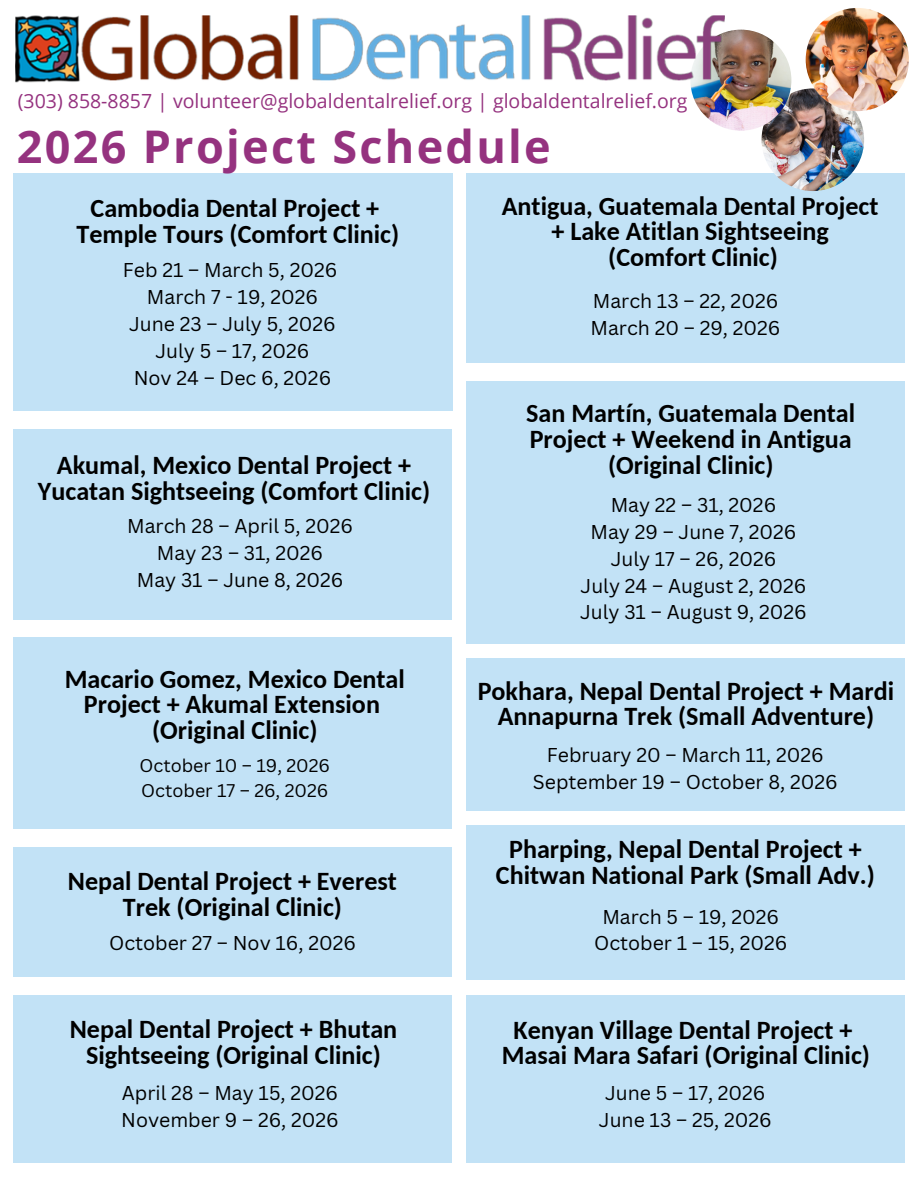
<style>
.page{position:relative;width:918px;height:1188px;background:#fff}
.page>*{position:absolute;margin:0;border:0;box-sizing:border-box;transform-origin:0 0}
.t1{font:700 45px "Open Sans";letter-spacing:.05em;color:#95327f}
.t2{font:700 26.1px/25.7px "Carlito";color:#000;text-align:center}
.t3{font:19.5px "Canva Sans";color:#000}
.t4{font:19.5px "Open Sans";color:#95327f}
.t5{font:17.85px "Canva Sans";color:#000}
</style>
<div class="page">
<div style="left:466px;top:995px;width:439px;height:167px;background:#c2e2f6"></div>
<div style="left:466px;top:173px;width:439px;height:190px;background:#c2e2f6"></div>
<div style="left:466px;top:381px;width:439px;height:263px;background:#c2e2f6"></div>
<div style="left:466px;top:826px;width:439px;height:154px;background:#c2e2f6"></div>
<div style="left:466px;top:658px;width:439px;height:153px;background:#c2e2f6"></div>
<div style="left:13px;top:847px;width:439px;height:130px;background:#c2e2f6"></div>
<div style="left:13px;top:429px;width:439px;height:190px;background:#c2e2f6"></div>
<div style="left:13px;top:638px;width:439px;height:191px;background:#c2e2f6"></div>
<div style="left:13px;top:173px;width:439px;height:238px;background:#c2e2f6"></div>
<img style="left:762px;top:88px;width:102px;height:103px;border-radius:50%">
<img style="left:806px;top:8px;width:103px;height:103px;border-radius:50%">
<img style="left:690px;top:30px;width:101px;height:101px;border-radius:50%">
<img style="left:15px;top:15px;width:710px;height:73px">
<div style="left:13px;top:995px;width:439px;height:167px;background:#c2e2f6"></div>
<h2 class="t4" style="left:18px;top:87px;width:671px">(303) 858-8857 | volunteer@globaldentalrelief.org | globaldentalrelief.org</h2>
<p class="t1" style="left:17px;top:115px;width:535px">2026 Project Schedule</p>
<p class="t2" style="left:76px;top:198px;width:324px">Cambodia Dental Project +<br>Temple Tours (Comfort Clinic)</p>
<p class="t3" style="left:123px;top:257px;width:216px">Feb 21 – March 5, 2026</p>
<h2 class="t3" style="left:147px;top:283px;width:173px">March 7 - 19, 2026</h2>
<p class="t3" style="left:129px;top:310px;width:208px">June 23 – July 5, 2026</p>
<p class="t3" style="left:156px;top:337px;width:155px">July 5 – 17, 2026</p>
<h2 class="t3" style="left:134px;top:364px;width:199px">Nov 24 – Dec 6, 2026</h2>
<p class="t2" style="left:38px;top:455px;width:394px">Akumal, Mexico Dental Project +<br>Yucatan Sightseeing (Comfort Clinic)</p>
<p class="t3" style="left:127px;top:512px;width:227px">March 28 – April 5, 2026</p>
<h2 class="t3" style="left:157px;top:539px;width:168px">May 23 – 31, 2026</h2>
<p class="t3" style="left:137px;top:566px;width:208px">May 31 – June 8, 2026</p>
<p class="t2" style="left:65px;top:668px;width:342px">Macario Gomez, Mexico Dental<br>Project + Akumal Extension (Original Clinic)</p>
<h2 class="t5" style="left:140px;top:753px;width:192px">October 10 – 19, 2026</h2>
<p class="t5" style="left:141px;top:778px;width:189px">October 17 – 26, 2026</p>
<p class="t2" style="left:68px;top:871px;width:331px">Nepal Dental Project + Everest<br>Trek (Original Clinic)</p>
<p class="t3" style="left:109px;top:929px;width:248px">October 27 – Nov 16, 2026</p>
<p class="t2" style="left:70px;top:1019px;width:329px">Nepal Dental Project + Bhutan<br>Sightseeing (Original Clinic)</p>
<h2 class="t3" style="left:122px;top:1079px;width:218px">April 28 – May 15, 2026</h2>
<p class="t3" style="left:121px;top:1106px;width:219px">November 9 – 26, 2026</p>
<p class="t2" style="left:502px;top:195px;width:378px">Antigua, Guatemala Dental Project + Lake Atitlan Sightseeing (Comfort Clinic)</p>
<p class="t3" style="left:593px;top:287px;width:187px">March 13 – 22, 2026</p>
<h1 class="t3" style="left:591px;top:314px;width:191px">March 20 – 29, 2026</h1>
<p class="t2" style="left:526px;top:403px;width:330px">San Martín, Guatemala Dental<br>Project + Weekend in Antigua (Original Clinic)</p>
<h2 class="t3" style="left:611px;top:491px;width:167px">May 22 – 31, 2026</h2>
<p class="t3" style="left:590px;top:518px;width:207px">May 29 – June 7, 2026</p>
<p class="t3" style="left:611px;top:545px;width:167px">July 17 – 26, 2026</p>
<p class="t3" style="left:581px;top:572px;width:227px">July 24 – August 2, 2026</p>
<p class="t3" style="left:580px;top:599px;width:228px">July 31 – August 9, 2026</p>
<h2 class="t2" style="left:478px;top:680px;width:418px">Pokhara, Nepal Dental Project + Mardi<br>Annapurna Trek (Small Adventure)</h2>
<p class="t3" style="left:547px;top:741px;width:278px">February 20 – March 11, 2026</p>
<p class="t3" style="left:533px;top:768px;width:306px">September 19 – October 8, 2026</p>
<h2 class="t2" style="left:496px;top:839px;width:381px">Pharping, Nepal Dental Project +<br>Chitwan National Park (Small Adv.)</h2>
<p class="t3" style="left:602px;top:903px;width:178px">March 5 – 19, 2026</p>
<p class="t3" style="left:594px;top:930px;width:195px">October 1 – 15, 2026</p>
<p class="t2" style="left:502px;top:1019px;width:370px">Kenyan Village Dental Project +<br>Masai Mara Safari (Original Clinic)</p>
<p class="t3" style="left:605px;top:1079px;width:162px">June 5 – 17, 2026</p>
<p class="t3" style="left:599px;top:1106px;width:174px">June 13 – 25, 2026</p>
</div>
